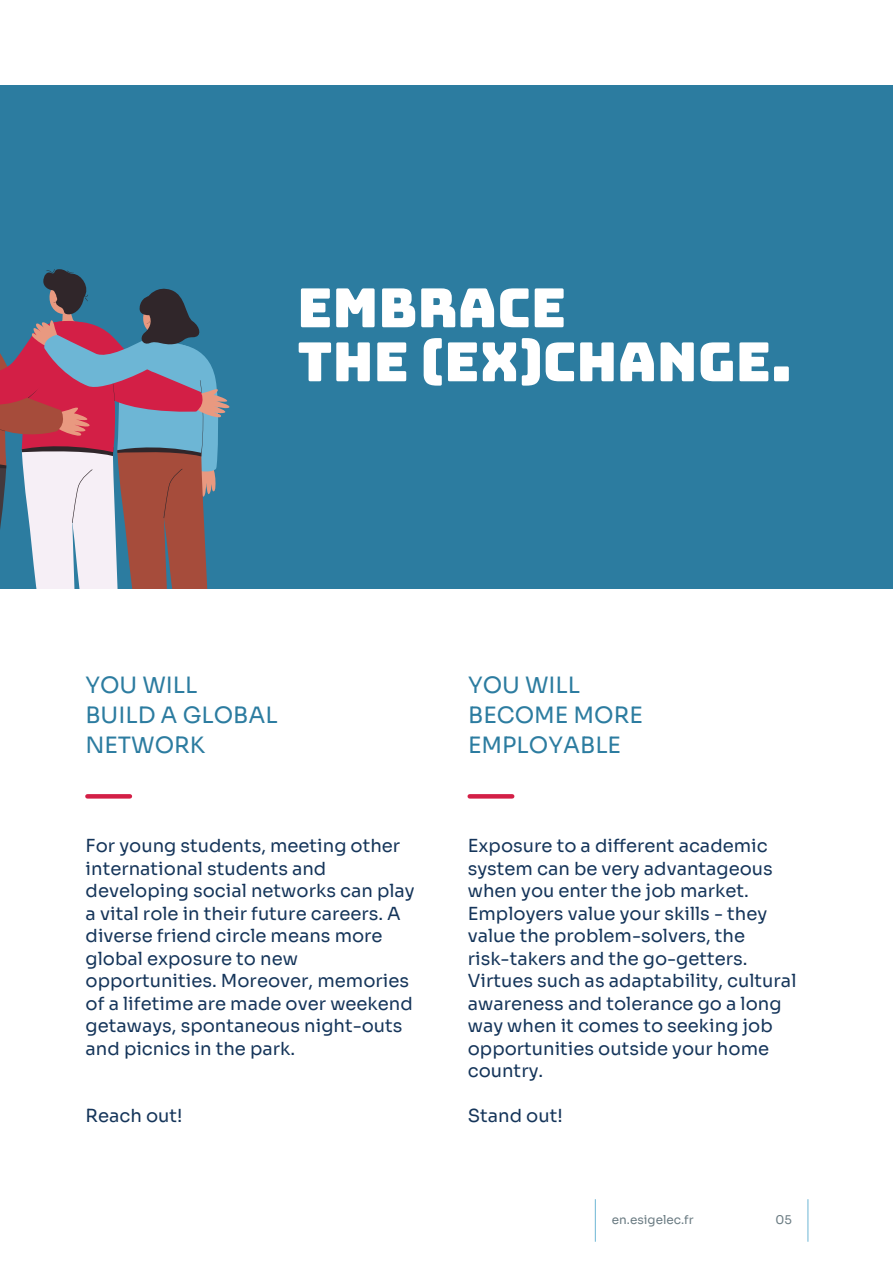
<style>
.page{position:relative;width:893px;height:1263px;background:#fff}
.page>*{position:absolute;margin:0;border:0;box-sizing:border-box;transform-origin:0 0}
.t1{font:54px/54px "Bungee";color:#fff}
.t2{font:22.5px/30px "Sora";color:#2c7ca0}
.t3{font:18px/22.5px "Sora";color:#15355a}
.t4{font:12px "Sora";color:#6a7b82}
</style>
<div class="page">
<div style="left:0;top:85px;width:893px;height:504px;background:#2c7ca0"></div>
<hr style="left:595px;top:1199px;width:1px;height:43px;background:#6db6d5">
<hr style="left:808px;top:1199px;width:1px;height:43px;background:#6db6d5">
<div style="left:470px;top:794px;width:42px;height:5px;background:#d31f46"></div>
<div style="left:87px;top:794px;width:43px;height:5px;background:#d31f46"></div>
<svg style="left:0;top:269px;width:230px;height:320px"></svg>
<h1 class="t1" style="left:297px;top:282px;width:496px">EMBRACE<br>THE (EX)CHANGE.</h1>
<p class="t2" style="left:85px;top:668px;width:194px">YOU WILL<br>BUILD A GLOBAL<br>NETWORK</p>
<p class="t2" style="left:468px;top:668px;width:176px">YOU WILL<br>BECOME MORE<br>EMPLOYABLE</p>
<p class="t3" style="left:86px;top:833px;width:331px">For young students, meeting other international students and developing social networks can play a vital role in their future careers. A diverse friend circle means more global exposure to new opportunities. Moreover, memories of a lifetime are made over weekend getaways, spontaneous night-outs and picnics in the park.</p>
<p class="t3" style="left:86px;top:1103px;width:98px">Reach out!</p>
<p class="t3" style="left:468px;top:833px;width:330px">Exposure to a different academic system can be very advantageous when you enter the job market.<br>Employers value your skills - they value the problem-solvers, the risk-takers and the go-getters.<br>Virtues such as adaptability, cultural awareness and tolerance go a long way when it comes to seeking job opportunities outside your home country.</p>
<p class="t3" style="left:468px;top:1103px;width:96px">Stand out!</p>
<p class="t4" style="left:612px;top:1210px;width:83px">en.esigelec.fr</p>
<p class="t4" style="left:775px;top:1210px;width:18px">05</p>
</div>
